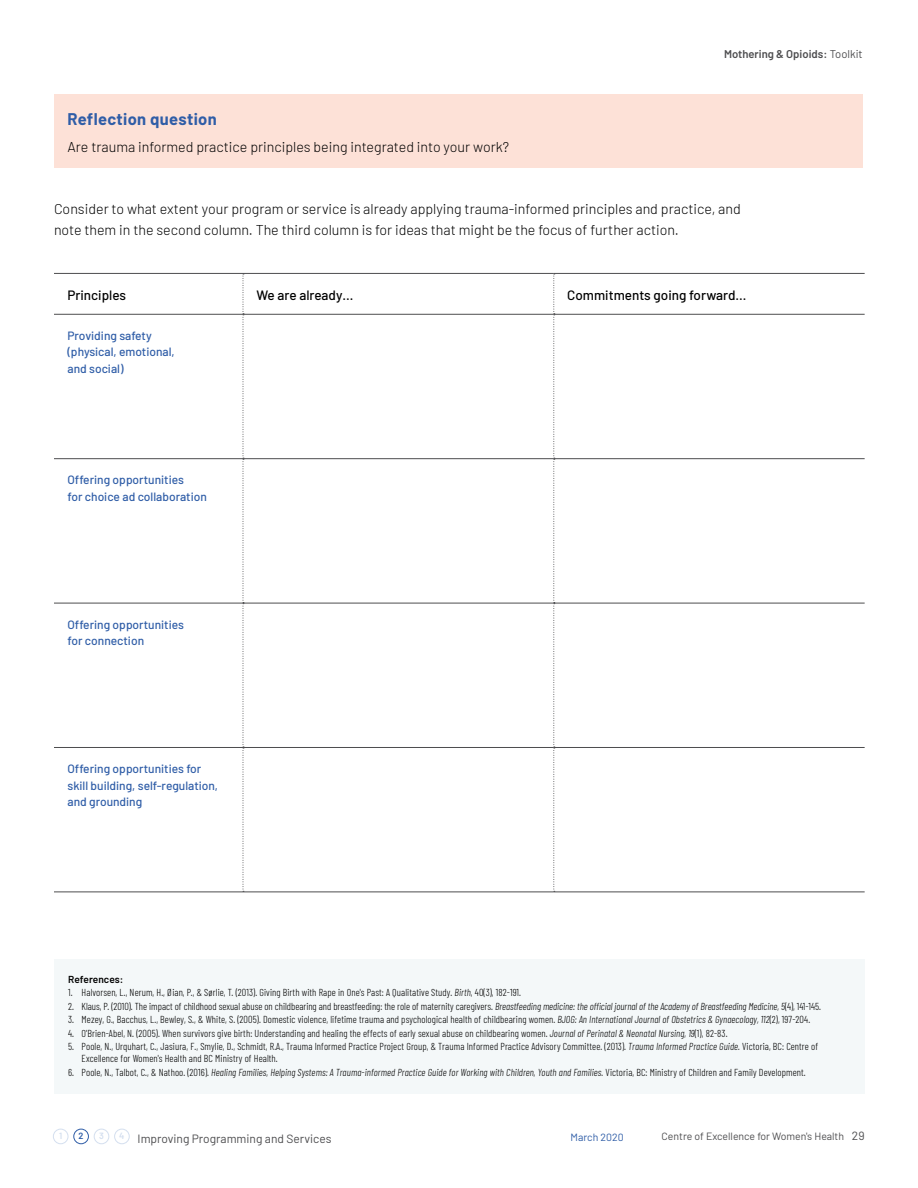
<style>
.page{position:relative;width:918px;height:1188px;background:#fff}
.page>*{position:absolute;margin:0;border:0;box-sizing:border-box;transform-origin:0 0}
.t1{font:700 16.5px "Barlow";letter-spacing:.02em;color:#2f5da7}
.t2{font:300 14.25px/21px "Barlow";color:#000}
.t3{font:500 13.5px "Barlow";color:#000}
.t4{font:500 12px/16.5px "Barlow";color:#2f5da7}
.t5{font:12px "Barlow";color:#4d4d4f}
.t6{font:600 11.25px "Barlow";color:#4d4d4f}
.t7{font:10.5px "Barlow";color:#4d4d4f}
.t8{font:10.5px "Barlow";color:#2f5da7}
.t9{font:300 10.2px/12.1px "Barlow Condensed";letter-spacing:.01em;color:#000}
.t10{font:italic 300 10.2px "Barlow Condensed";letter-spacing:.01em;color:#000}
.t11{font:600 10.2px "Barlow";letter-spacing:.005em;color:#000}
.t12{font:600 9px "Barlow";color:#d4dfef}
.t13{font:600 9px "Barlow";color:#2f5da7}
.s1{font-weight:400}
.s2{font-style:italic}
.s3{font-style:normal}
.s4{font-size:12px}
</style>
<div class="page">
<div style="left:53px;top:1129px;width:15px;height:15px;border:1px solid #d4dfef;border-radius:50%"></div>
<div style="left:73px;top:1129px;width:16px;height:15px;border:1px solid #2f5da7;border-radius:50%"></div>
<div style="left:94px;top:1129px;width:15px;height:15px;border:1px solid #d4dfef;border-radius:50%"></div>
<div style="left:114px;top:1129px;width:16px;height:15px;border:1px solid #d4dfef;border-radius:50%"></div>
<div style="left:54px;top:94px;width:809px;height:74px;background:#fde1d7"></div>
<div style="left:55px;top:959px;width:810px;height:135px;background:#f4f8f9"></div>
<hr style="left:54px;top:273px;width:189px;height:1px;background:#4d4d4f">
<hr style="left:54px;top:314px;width:189px;height:1px;background:#4d4d4f">
<hr style="left:243px;top:273px;width:311px;height:1px;background:#4d4d4f">
<hr style="left:243px;top:314px;width:311px;height:1px;background:#4d4d4f">
<hr style="left:554px;top:273px;width:311px;height:1px;background:#4d4d4f">
<hr style="left:554px;top:314px;width:311px;height:1px;background:#4d4d4f">
<hr style="left:54px;top:458px;width:189px;height:1px;background:#4d4d4f">
<hr style="left:54px;top:603px;width:189px;height:1px;background:#4d4d4f">
<hr style="left:54px;top:747px;width:189px;height:1px;background:#4d4d4f">
<hr style="left:54px;top:892px;width:189px;height:1px;background:#4d4d4f">
<svg style="left:243px;top:274px;width:1px;height:618px"></svg>
<hr style="left:243px;top:458px;width:311px;height:1px;background:#4d4d4f">
<hr style="left:243px;top:603px;width:311px;height:1px;background:#4d4d4f">
<hr style="left:243px;top:747px;width:311px;height:1px;background:#4d4d4f">
<hr style="left:243px;top:892px;width:311px;height:1px;background:#4d4d4f">
<svg style="left:553px;top:274px;width:2px;height:618px"></svg>
<hr style="left:554px;top:458px;width:311px;height:1px;background:#4d4d4f">
<hr style="left:554px;top:603px;width:311px;height:1px;background:#4d4d4f">
<hr style="left:554px;top:747px;width:311px;height:1px;background:#4d4d4f">
<hr style="left:554px;top:892px;width:311px;height:1px;background:#4d4d4f">
<h1 class="t1" style="left:68px;top:106px;width:151px">Reflection question</h1>
<h2 class="t2" style="left:68px;top:136px;width:443px">Are trauma informed practice principles being integrated into your work?</h2>
<p class="t6" style="left:724px;top:46px;width:140px">Mothering &amp; Opioids: <span class="s1">Toolkit</span></p>
<h2 class="t2" style="left:54px;top:197px;width:688px">Consider to what extent your program or service is already applying trauma-informed principles and practice, and note them in the second column. The third column is for ideas that might be the focus of further action.</h2>
<h3 class="t3" style="left:68px;top:286px;width:60px">Principles</h3>
<h3 class="t3" style="left:256px;top:286px;width:98px">We are already…</h3>
<h3 class="t3" style="left:567px;top:286px;width:181px">Commitments going forward…</h3>
<p class="t4" style="left:68px;top:326px;width:109px">Providing safety (physical, emotional, and social)</p>
<p class="t4" style="left:68px;top:471px;width:141px">Offering opportunities<br>for choice ad collaboration</p>
<p class="t4" style="left:68px;top:615px;width:118px">Offering opportunities for connection</p>
<p class="t4" style="left:68px;top:759px;width:152px">Offering opportunities for skill building, self-regulation, and grounding</p>
<p class="t11" style="left:68px;top:972px;width:57px">References:</p>
<p class="t9" style="left:68px;top:986px;width:454px">1. Halvorsen, L., Nerum, H., Øian, P., &amp; Sørlie, T. (2013). Giving Birth with Rape in One's Past: A Qualitative Study. <span class="s2">Birth</span>, 40(3), 182-191.</p>
<p class="t9" style="left:68px;top:999px;width:754px">2. Klaus, P. (2010). The impact of childhood sexual abuse on childbearing and breastfeeding: the role of maternity caregivers. <span class="s2">Breastfeeding medicine: the official journal of the Academy of Breastfeeding Medicine, 5</span>(4), 141-145.</p>
<p class="t9" style="left:68px;top:1013px;width:744px">3. Mezey, G., Bacchus, L., Bewley, S., &amp; White, S. (2005). Domestic violence, lifetime trauma and psychological health of childbearing women. <span class="s2">BJOG: An International Journal of Obstetrics &amp; Gynaecology, 112</span>(2), 197-204.</p>
<p class="t9" style="left:68px;top:1026px;width:661px">4. O'Brien-Abel, N. (2005). When survivors give birth: Understanding and healing the effects of early sexual abuse on childbearing women. <span class="s2">Journal of Perinatal &amp; Neonatal Nursing, 19</span>(1), 82-83.</p>
<p class="t9" style="left:82px;top:1040px;width:738px;text-indent:-13px">5. Poole, N., Urquhart, C., Jasiura, F., Smylie, D., Schmidt, R.A., Trauma Informed Practice Project Group, &amp; Trauma Informed Practice Advisory Committee. (2013). <span class="s2">Trauma Informed Practice Guide.</span> Victoria, BC: Centre of<br>Excellence for Women's Health and BC Ministry of Health.</p>
<p class="t10" style="left:68px;top:1065px;width:739px"><span class="s3">6. Poole, N., Talbot, C., &amp; Nathoo. (2016).</span> Healing Families, Helping Systems: A Trauma-informed Practice Guide for Working with Children, Youth and Families. <span class="s3">Victoria, BC: Ministry of Children and Family Development.</span></p>
<p class="t12" style="left:59px;top:1130px;width:5px">1</p>
<p class="t13" style="left:79px;top:1130px;width:6px">2</p>
<p class="t12" style="left:99px;top:1130px;width:6px">3</p>
<p class="t5" style="left:119px;top:1130px;width:214px"><sup>4</sup> Improving Programming and Services</p>
<p class="t8" style="left:571px;top:1130px;width:54px">March 2020</p>
<p class="t7" style="left:662px;top:1129px;width:205px">Centre of Excellence for Women's Health <span class="s4">29</span></p>
</div>
